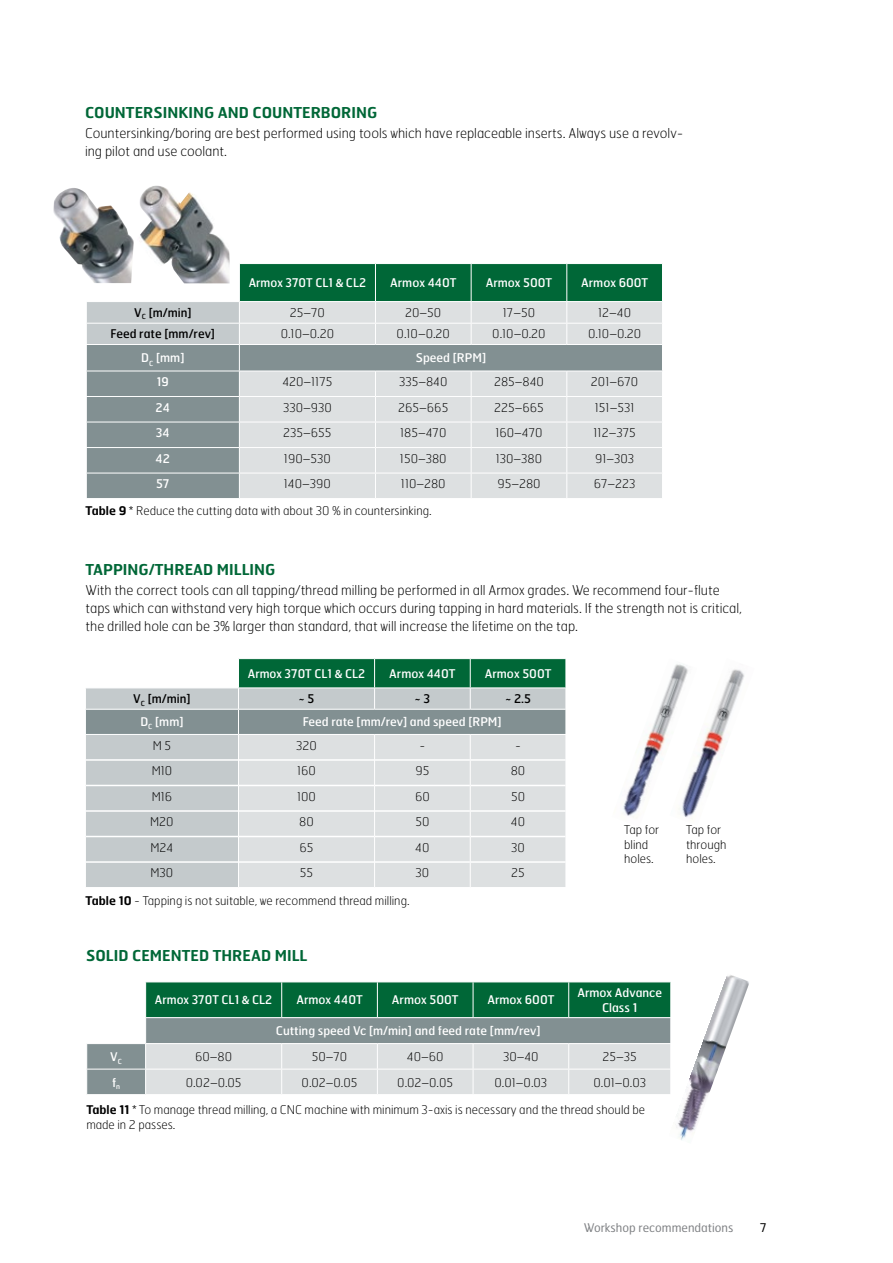
<style>
.page{position:relative;width:893px;height:1263px;background:#fff}
.page>*{position:absolute;margin:0;border:0;box-sizing:border-box;transform-origin:0 0}
.Mellanrubrik{font:600 15px "Hermes FB";color:#006737}
.Body{font:100 13.5px/18px "Hermes FB";color:#000}
.bildtext{font:100 12px/14.4px "Hermes FB";color:#000}
.t1{font:12px/14.4px "Hermes FB";color:#fff;text-align:center}
.t2{font:12px "Hermes FB";color:#000}
.t3{font:12px "Hermes FB";color:#808285}
.t4{font:12px "Hermes FB";color:#000}
.s1{font-family:"Myriad Pro";font-weight:600}
.s2{font-weight:600}
</style>
<div class="page">
<svg style="left:86px;top:264px;width:577px;height:234px;background:#acbeb9"></svg>
<hr style="left:239px;top:264px;width:1px;height:37px;background:#fff">
<hr style="left:375px;top:264px;width:1px;height:37px;background:#fff">
<hr style="left:471px;top:264px;width:1px;height:37px;background:#fff">
<hr style="left:566px;top:264px;width:1px;height:37px;background:#fff">
<hr style="left:662px;top:264px;width:1px;height:37px;background:#fff">
<hr style="left:239px;top:301px;width:136px;height:1px;background:#fff">
<hr style="left:375px;top:301px;width:96px;height:1px;background:#fff">
<hr style="left:471px;top:301px;width:96px;height:1px;background:#fff">
<hr style="left:567px;top:301px;width:96px;height:1px;background:#fff">
<svg style="left:85px;top:659px;width:481px;height:228px;background:#bcc9c7"></svg>
<svg style="left:86px;top:982px;width:582px;height:112px;background:#8cada0"></svg>
<hr style="left:145px;top:982px;width:1px;height:35px;background:#fff">
<hr style="left:281px;top:982px;width:1px;height:35px;background:#fff">
<hr style="left:377px;top:982px;width:1px;height:35px;background:#fff">
<hr style="left:473px;top:982px;width:1px;height:35px;background:#fff">
<hr style="left:568px;top:982px;width:1px;height:35px;background:#fff">
<hr style="left:145px;top:1017px;width:137px;height:1px;background:#fff">
<hr style="left:282px;top:1017px;width:95px;height:1px;background:#fff">
<hr style="left:377px;top:1017px;width:96px;height:1px;background:#fff">
<hr style="left:473px;top:1017px;width:96px;height:1px;background:#fff">
<hr style="left:569px;top:1017px;width:102px;height:1px;background:#fff">
<img style="left:623px;top:680px;width:47px;height:138px">
<img style="left:670px;top:664px;width:74px;height:153px">
<img style="left:668px;top:975px;width:81px;height:165px">
<img style="left:137px;top:185px;width:93px;height:98px">
<img style="left:53px;top:188px;width:81px;height:95px">
<p class="Mellanrubrik" style="left:85px;top:103px;width:294px">COUNTERSINKING AND COUNTERBORING</p>
<p class="Body" style="left:85px;top:124px;width:600px">Countersinking/boring are best performed using tools which have replaceable inserts. Always use a revolv&shy;ing pilot and use coolant.</p>
<p class="t1" style="left:249px;top:275px;width:119px">Armox 370T CL1 <span class="s1">&amp;</span> CL2</p>
<p class="t1" style="left:390px;top:275px;width:68px">Armox 440T</p>
<p class="t1" style="left:486px;top:275px;width:68px">Armox 500T</p>
<p class="t1" style="left:581px;top:275px;width:69px">Armox 600T</p>
<p class="t2" style="left:134px;top:305px;width:59px">V<sub>C</sub> [m/min]</p>
<p class="bildtext" style="left:290px;top:305px;width:37px">25–70</p>
<p class="bildtext" style="left:405px;top:305px;width:38px">20–50</p>
<p class="bildtext" style="left:503px;top:305px;width:34px">17–50</p>
<p class="bildtext" style="left:598px;top:305px;width:34px">12–40</p>
<p class="t2" style="left:111px;top:326px;width:106px">Feed rate [mm/rev]</p>
<p class="bildtext" style="left:281px;top:327px;width:55px">0.10–0.20</p>
<p class="bildtext" style="left:397px;top:327px;width:55px">0.10–0.20</p>
<p class="bildtext" style="left:492px;top:327px;width:55px">0.10–0.20</p>
<p class="bildtext" style="left:588px;top:327px;width:55px">0.10–0.20</p>
<p class="t1" style="left:141px;top:350px;width:45px">D<sub>C</sub> [mm]</p>
<p class="t1" style="left:416px;top:350px;width:72px">Speed [RPM]</p>
<p class="t1" style="left:157px;top:374px;width:14px">19</p>
<p class="bildtext" style="left:282px;top:374px;width:52px">420–1175</p>
<p class="bildtext" style="left:399px;top:374px;width:50px">335–840</p>
<p class="bildtext" style="left:494px;top:374px;width:51px">285–840</p>
<p class="bildtext" style="left:591px;top:374px;width:49px">201–670</p>
<p class="t1" style="left:156px;top:400px;width:16px">24</p>
<p class="bildtext" style="left:283px;top:400px;width:50px">330–930</p>
<p class="bildtext" style="left:398px;top:400px;width:52px">265–665</p>
<p class="bildtext" style="left:494px;top:400px;width:51px">225–665</p>
<p class="bildtext" style="left:595px;top:400px;width:41px">151–531</p>
<p class="t1" style="left:156px;top:425px;width:15px">34</p>
<p class="bildtext" style="left:283px;top:425px;width:50px">235–655</p>
<p class="bildtext" style="left:400px;top:425px;width:48px">185–470</p>
<p class="bildtext" style="left:495px;top:425px;width:49px">160–470</p>
<p class="bildtext" style="left:593px;top:425px;width:44px">112–375</p>
<p class="t1" style="left:156px;top:451px;width:16px">42</p>
<p class="bildtext" style="left:284px;top:451px;width:48px">190–530</p>
<p class="bildtext" style="left:400px;top:451px;width:48px">150–380</p>
<p class="bildtext" style="left:496px;top:451px;width:48px">130–380</p>
<p class="bildtext" style="left:595px;top:451px;width:41px">91–303</p>
<p class="t1" style="left:156px;top:476px;width:15px">57</p>
<p class="bildtext" style="left:284px;top:476px;width:49px">140–390</p>
<p class="bildtext" style="left:401px;top:476px;width:46px">110–280</p>
<p class="bildtext" style="left:497px;top:476px;width:45px">95–280</p>
<p class="bildtext" style="left:594px;top:476px;width:43px">67–223</p>
<p class="bildtext" style="left:86px;top:503px;width:348px"><span class="s2">Table 9</span> * Reduce the cutting data with about 30 % in countersinking.</p>
<p class="Mellanrubrik" style="left:86px;top:559px;width:191px">TAPPING/THREAD MILLING</p>
<p class="Body" style="left:86px;top:580px;width:658px">With the correct tools can all tapping/thread milling be performed in all Armox grades. We recommend four-flute taps which can withstand very high torque which occurs during tapping in hard materials. If the strength not is critical, the drilled hole can be 3% larger than standard, that will increase the lifetime on the tap.</p>
<p class="t1" style="left:248px;top:666px;width:119px">Armox 370T CL1 <span class="s1">&amp;</span> CL2</p>
<p class="t1" style="left:389px;top:666px;width:68px">Armox 440T</p>
<p class="t1" style="left:485px;top:666px;width:68px">Armox 500T</p>
<p class="t2" style="left:133px;top:691px;width:59px">V<sub>C</sub> [m/min]</p>
<p class="t2" style="left:299px;top:691px;width:17px">~ 5</p>
<p class="t2" style="left:415px;top:691px;width:17px">~ 3</p>
<p class="t2" style="left:505px;top:691px;width:28px">~ 2.5</p>
<p class="t1" style="left:140px;top:714px;width:45px">D<sub>C</sub> [mm]</p>
<p class="t1" style="left:303px;top:714px;width:200px">Feed rate [mm/rev] and speed [RPM]</p>
<p class="bildtext" style="left:153px;top:738px;width:20px">M 5</p>
<p class="bildtext" style="left:296px;top:738px;width:22px">320</p>
<p class="bildtext" style="left:419px;top:738px;width:7px">-</p>
<p class="bildtext" style="left:515px;top:738px;width:7px">-</p>
<p class="bildtext" style="left:152px;top:763px;width:22px">M10</p>
<p class="bildtext" style="left:297px;top:763px;width:20px">160</p>
<p class="bildtext" style="left:415px;top:763px;width:16px">95</p>
<p class="bildtext" style="left:511px;top:763px;width:16px">80</p>
<p class="bildtext" style="left:152px;top:789px;width:22px">M16</p>
<p class="bildtext" style="left:297px;top:789px;width:20px">100</p>
<p class="bildtext" style="left:415px;top:789px;width:16px">60</p>
<p class="bildtext" style="left:511px;top:789px;width:16px">50</p>
<p class="bildtext" style="left:150px;top:814px;width:25px">M20</p>
<p class="bildtext" style="left:299px;top:814px;width:16px">80</p>
<p class="bildtext" style="left:415px;top:814px;width:16px">50</p>
<p class="bildtext" style="left:511px;top:814px;width:16px">40</p>
<p class="bildtext" style="left:151px;top:840px;width:24px">M24</p>
<p class="bildtext" style="left:300px;top:840px;width:16px">65</p>
<p class="bildtext" style="left:415px;top:840px;width:16px">40</p>
<p class="bildtext" style="left:511px;top:840px;width:15px">30</p>
<p class="bildtext" style="left:151px;top:865px;width:24px">M30</p>
<p class="bildtext" style="left:300px;top:865px;width:15px">55</p>
<p class="bildtext" style="left:416px;top:865px;width:15px">30</p>
<p class="bildtext" style="left:511px;top:865px;width:15px">25</p>
<p class="bildtext" style="left:86px;top:893px;width:325px"><span class="s2">Table 10</span> - Tapping is not suitable, we recommend thread milling.</p>
<p class="Mellanrubrik" style="left:86px;top:946px;width:223px">SOLID CEMENTED THREAD MILL</p>
<p class="bildtext" style="left:624px;top:822px;width:36px">Tap for blind holes.</p>
<p class="bildtext" style="left:686px;top:822px;width:42px">Tap for through holes.</p>
<p class="t1" style="left:155px;top:992px;width:119px">Armox 370T CL1 <span class="s1">&amp;</span> CL2</p>
<p class="t1" style="left:296px;top:992px;width:68px">Armox 440T</p>
<p class="t1" style="left:392px;top:992px;width:68px">Armox 500T</p>
<p class="t1" style="left:487px;top:992px;width:69px">Armox 600T</p>
<p class="t1" style="left:577px;top:985px;width:86px">Armox Advance<br>Class 1</p>
<p class="t1" style="left:276px;top:1023px;width:266px">Cutting speed Vc [m/min] and feed rate [mm/rev]</p>
<p class="t1" style="left:110px;top:1049px;width:13px">V<sub>C</sub></p>
<p class="bildtext" style="left:195px;top:1049px;width:38px">60–80</p>
<p class="bildtext" style="left:312px;top:1049px;width:37px">50–70</p>
<p class="bildtext" style="left:407px;top:1049px;width:38px">40–60</p>
<p class="bildtext" style="left:503px;top:1049px;width:37px">30–40</p>
<p class="bildtext" style="left:603px;top:1049px;width:36px">25–35</p>
<p class="t1" style="left:112px;top:1074px;width:10px">f<sub>n</sub></p>
<p class="bildtext" style="left:186px;top:1075px;width:57px">0.02–0.05</p>
<p class="bildtext" style="left:302px;top:1075px;width:57px">0.02–0.05</p>
<p class="bildtext" style="left:397px;top:1075px;width:57px">0.02–0.05</p>
<p class="bildtext" style="left:495px;top:1075px;width:54px">0.01–0.03</p>
<p class="bildtext" style="left:593px;top:1075px;width:54px">0.01–0.03</p>
<p class="bildtext" style="left:86px;top:1102px;width:560px"><span class="s2">Table 11</span> * To manage thread milling, a CNC machine with minimum 3-axis is necessary and the thread should be made in 2 passes.</p>
<p class="t3" style="left:584px;top:1220px;width:151px">Workshop recommendations</p>
<p class="t4" style="left:760px;top:1220px;width:8px">7</p>
</div>
